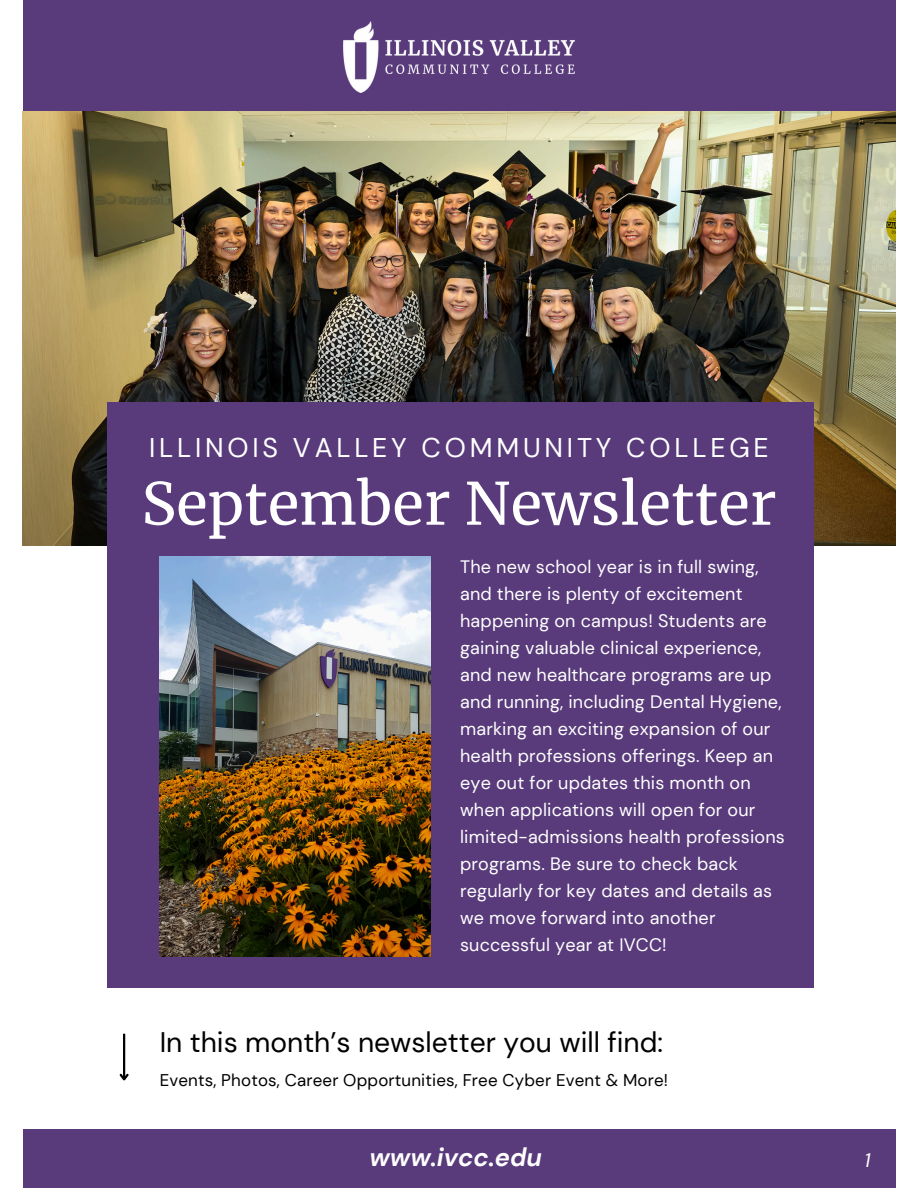
<style>
.page{position:relative;width:918px;height:1188px;background:#fff}
.page>*{position:absolute;margin:0;border:0;box-sizing:border-box;transform-origin:0 0}
.t1{font:58.05px "Merriweather";color:#fff}
.t2{font:28.2px "DM Sans";color:#000}
.t3{font:27px "DM Sans";letter-spacing:.14em;color:#fff}
.t4{font:italic 700 25.5px "DM Sans";color:#fff}
.t5{font:italic 19.5px "DM Sans";color:#fff}
.t6{font:18px/27px "DM Sans";letter-spacing:.01em;color:#fff}
.t7{font:16.95px "DM Sans";letter-spacing:.01em;color:#000}
</style>
<div class="page">
<div style="left:23px;top:1129px;width:872px;height:59px;background:#593b7b"></div>
<div style="left:23px;top:0;width:872px;height:120px;background:#593b7b"></div>
<img style="left:343px;top:21px;width:232px;height:71px">
<img style="left:23px;top:112px;width:872px;height:433px">
<div style="left:107px;top:402px;width:706px;height:586px;background:#593b7b"></div>
<img style="left:160px;top:557px;width:271px;height:400px">
<hr style="left:123px;top:1034px;width:2px;height:45px;background:#000">
<svg style="left:119px;top:1072px;width:10px;height:9px"></svg>
<p class="t3" style="left:149px;top:430px;width:621px">ILLINOIS VALLEY COMMUNITY COLLEGE</p>
<p class="t1" style="left:142px;top:468px;width:636px">September Newsletter</p>
<h1 class="t6" style="left:460px;top:554px;width:326px">The new school year is in full swing, and there is plenty of excitement happening on campus! Students are gaining valuable clinical experience, and new healthcare programs are up and running, including Dental Hygiene, marking an exciting expansion of our health professions offerings. Keep an eye out for updates this month on when applications will open for our limited-admissions health professions programs. Be sure to check back regularly for key dates and details as we move forward into another successful year at IVCC!</h1>
<p class="t2" style="left:160px;top:1024px;width:505px">In this month’s newsletter you will find:</p>
<h4 class="t7" style="left:160px;top:1069px;width:510px">Events, Photos, Career Opportunities, Free Cyber Event &amp; More!</h4>
<h3 class="t4" style="left:369px;top:1140px;width:174px">www.ivcc.edu</h3>
<p class="t5" style="left:864px;top:1148px;width:7px">1</p>
</div>
